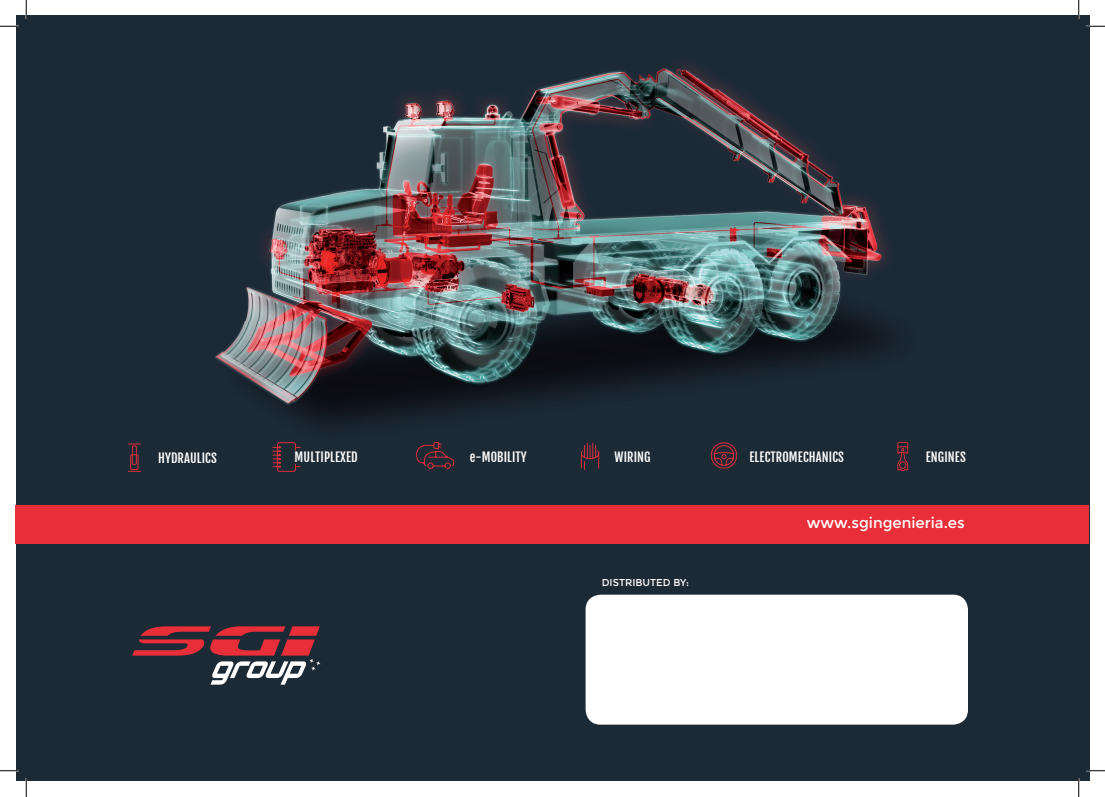
<style>
.page{position:relative;width:1105px;height:797px;background:#fff}
.page>*{position:absolute;margin:0;border:0;box-sizing:border-box;transform-origin:0 0}
.t1{font:15px "Montserrat";color:#fff}
.t2{font:12.5px "Fjalla One";letter-spacing:.01em;color:#fff}
.t3{font:10px "Montserrat";color:#fff}
</style>
<div class="page">
<div style="left:16px;top:16px;width:1073px;height:765px;background:#1c2a36"></div>
<img style="left:127px;top:65px;width:782px;height:407px">
<svg style="left:128px;top:443px;width:13px;height:29px"></svg>
<svg style="left:272px;top:442px;width:29px;height:30px"></svg>
<svg style="left:416px;top:442px;width:38px;height:27px"></svg>
<svg style="left:581px;top:443px;width:18px;height:27px"></svg>
<svg style="left:711px;top:442px;width:26px;height:26px"></svg>
<svg style="left:897px;top:441px;width:11px;height:30px"></svg>
<svg style="left:132px;top:626px;width:189px;height:58px"></svg>
<div style="left:16px;top:505px;width:1073px;height:39px;background:#e72e39"></div>
<div style="left:586px;top:594px;width:382px;height:130px;background:#fff;border-radius:15px"></div>
<svg style="left:0;top:25px;width:19px;height:2px"></svg>
<svg style="left:1086px;top:25px;width:19px;height:2px"></svg>
<svg style="left:0;top:770px;width:19px;height:1px"></svg>
<svg style="left:1086px;top:770px;width:19px;height:1px"></svg>
<svg style="left:25px;top:0;width:2px;height:19px"></svg>
<svg style="left:25px;top:778px;width:2px;height:19px"></svg>
<svg style="left:1078px;top:0;width:1px;height:19px"></svg>
<svg style="left:1078px;top:778px;width:1px;height:19px"></svg>
<p class="t2" style="left:158px;top:450px;width:60px">HYDRAULICS</p>
<p class="t2" style="left:295px;top:449px;width:65px">MULTIPLEXED</p>
<p class="t2" style="left:470px;top:449px;width:58px">e-MOBILITY</p>
<p class="t2" style="left:615px;top:449px;width:38px">WIRING</p>
<p class="t2" style="left:749px;top:449px;width:96px">ELECTROMECHANICS</p>
<p class="t2" style="left:926px;top:449px;width:42px">ENGINES</p>
<p class="t3" style="left:602px;top:577px;width:89px">DISTRIBUTED BY:</p>
<p class="t1" style="left:807px;top:514px;width:160px">www.sgingenieria.es</p>
</div>
